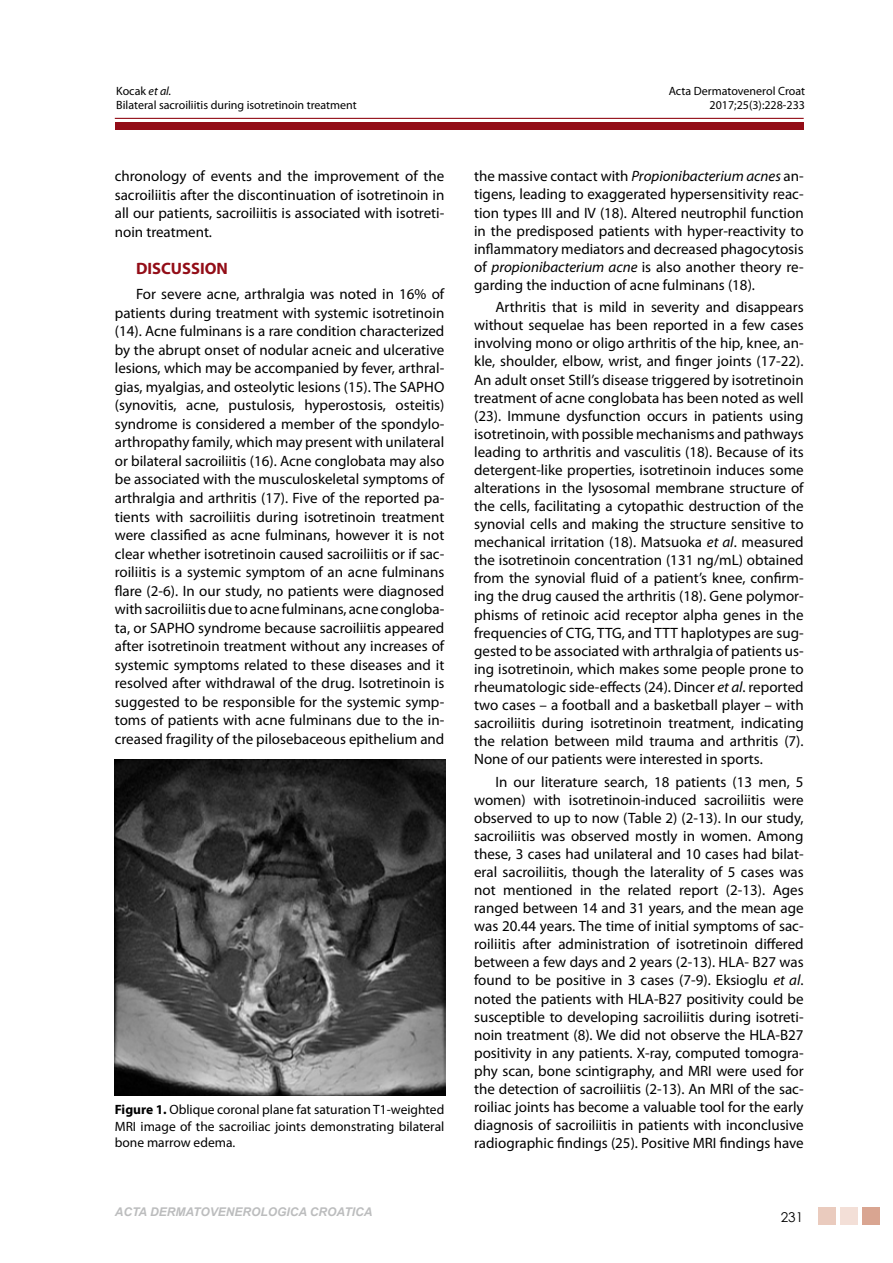
<style>
.page{position:relative;width:893px;height:1263px;background:#fff}
.page>*{position:absolute;margin:0;border:0;box-sizing:border-box;transform-origin:0 0}
.t1{font:700 16.5px "Myriad Pro";color:#930d17}
.t2{font:15px/18.1px "Myriad Pro";color:#000;text-align:justify}
.t3{font:13.5px/16.5px "Myriad Pro";color:#000;text-align:justify}
.t4{font:13.5px "Century Gothic";color:#000}
.t5{font:12px "Myriad Pro";color:#000}
.t6{font:italic 700 12px "Arial";color:#bcbdbe}
.s1{font-style:italic}
.s2{font-weight:700}
</style>
<div class="page">
<div style="left:115px;top:122px;width:689px;height:8px;background:#930d17"></div>
<hr style="left:115px;top:118px;width:689px;height:1px;background:#930d17">
<div style="left:818px;top:1207px;width:18px;height:18px;background:#eacbbe"></div>
<div style="left:840px;top:1207px;width:18px;height:18px;background:#f3dfd7"></div>
<div style="left:863px;top:1207px;width:17px;height:18px;background:#d9a591"></div>
<img style="left:115px;top:760px;width:330px;height:336px">
<p class="t5" style="left:116px;top:83px;width:57px">Kocak <span class="s1">et al.</span></p>
<p class="t5" style="left:669px;top:83px;width:138px">Acta Dermatovenerol Croat</p>
<p class="t5" style="left:116px;top:98px;width:242px">Bilateral sacroiliitis during isotretinoin treatment</p>
<p class="t5" style="left:710px;top:98px;width:97px">2017;25(3):228-233</p>
<p class="t2" style="left:115px;top:167px;width:331px;line-height:18.6px">chronology of events and the improvement of the sacroiliitis after the discontinuation of isotretinoin in all our patients, sacroiliitis is associated with isotreti&shy;noin treatment.</p>
<p class="t1" style="left:136px;top:258px;width:93px">DISCUSSION</p>
<p class="t2" style="left:115px;top:285px;width:331px;line-height:18.6px;text-indent:21px">For severe acne, arthralgia was noted in 16% of patients during treatment with systemic isotretinoin (14). Acne fulminans is a rare condition characterized by the abrupt onset of nodular acneic and ulcerative lesions, which may be accompanied by fever, arthral&shy;gias, myalgias, and osteolytic lesions (15). The SAPHO (synovitis, acne, pustulosis, hyperostosis, osteitis) syndrome is considered a member of the spondylo&shy;arthropathy family, which may present with unilateral or bilateral sacroiliitis (16). Acne conglobata may also be associated with the musculoskeletal symptoms of arthralgia and arthritis (17). Five of the reported pa&shy;tients with sacroiliitis during isotretinoin treatment were classified as acne fulminans, however it is not clear whether isotretinoin caused sacroiliitis or if sac&shy;roiliitis is a systemic symptom of an acne fulminans flare (2-6). In our study, no patients were diagnosed with sacroiliitis due to acne fulminans, acne congloba&shy;ta, or SAPHO syndrome because sacroiliitis appeared after isotretinoin treatment without any increases of systemic symptoms related to these diseases and it resolved after withdrawal of the drug. Isotretinoin is suggested to be responsible for the systemic symp&shy;toms of patients with acne fulminans due to the in&shy;creased fragility of the pilosebaceous epithelium and</p>
<p class="t3" style="left:115px;top:1101px;width:331px"><span class="s2">Figure 1.</span> Oblique coronal plane fat saturation T1-weighted MRI image of the sacroiliac joints demonstrating bilateral bone marrow edema.</p>
<p class="t6" style="left:115px;top:1204px;width:259px">ACTA DERMATOVENEROLOGICA CROATICA</p>
<p class="t2" style="left:474px;top:167px;width:331px">the massive contact with <span class="s1">Propionibacterium acnes</span> an&shy;tigens, leading to exaggerated hypersensitivity reac&shy;tion types III and IV (18). Altered neutrophil function in the predisposed patients with hyper-reactivity to inflammatory mediators and decreased phagocytosis of <span class="s1">propionibacterium acne</span> is also another theory re&shy;garding the induction of acne fulminans (18).</p>
<p class="t2" style="left:474px;top:298px;width:331px;text-indent:21px">Arthritis that is mild in severity and disappears without sequelae has been reported in a few cases involving mono or oligo arthritis of the hip, knee, an&shy;kle, shoulder, elbow, wrist, and finger joints (17-22).<br>An adult onset Still’s disease triggered by isotretinoin treatment of acne conglobata has been noted as well (23). Immune dysfunction occurs in patients using isotretinoin, with possible mechanisms and pathways leading to arthritis and vasculitis (18). Because of its detergent-like properties, isotretinoin induces some alterations in the lysosomal membrane structure of the cells, facilitating a cytopathic destruction of the synovial cells and making the structure sensitive to mechanical irritation (18). Matsuoka <span class="s1">et al</span>. measured the isotretinoin concentration (131 ng/mL) obtained from the synovial fluid of a patient’s knee, confirm&shy;ing the drug caused the arthritis (18). Gene polymor&shy;phisms of retinoic acid receptor alpha genes in the frequencies of CTG, TTG, and TTT haplotypes are sug&shy;gested to be associated with arthralgia of patients us&shy;ing isotretinoin, which makes some people prone to rheumatologic side-effects (24). Dincer <span class="s1">et al</span>. reported two cases – a football and a basketball player – with sacroiliitis during isotretinoin treatment, indicating the relation between mild trauma and arthritis (7).<br>None of our patients were interested in sports.</p>
<p class="t2" style="left:474px;top:772px;width:331px;text-indent:21px">In our literature search, 18 patients (13 men, 5 women) with isotretinoin-induced sacroiliitis were observed to up to now (Table 2) (2-13). In our study, sacroiliitis was observed mostly in women. Among these, 3 cases had unilateral and 10 cases had bilat&shy;eral sacroiliitis, though the laterality of 5 cases was not mentioned in the related report (2-13). Ages ranged between 14 and 31 years, and the mean age was 20.44 years. The time of initial symptoms of sac&shy;roiliitis after administration of isotretinoin differed between a few days and 2 years (2-13). HLA- B27 was found to be positive in 3 cases (7-9). Eksioglu <span class="s1">et al</span>. noted the patients with HLA-B27 positivity could be susceptible to developing sacroiliitis during isotreti&shy;noin treatment (8). We did not observe the HLA-B27 positivity in any patients. X-ray, computed tomogra&shy;phy scan, bone scintigraphy, and MRI were used for the detection of sacroiliitis (2-13). An MRI of the sac&shy;roiliac joints has become a valuable tool for the early diagnosis of sacroiliitis in patients with inconclusive radiographic findings (25). Positive MRI findings have</p>
<p class="t4" style="left:781px;top:1207px;width:24px">231</p>
</div>
